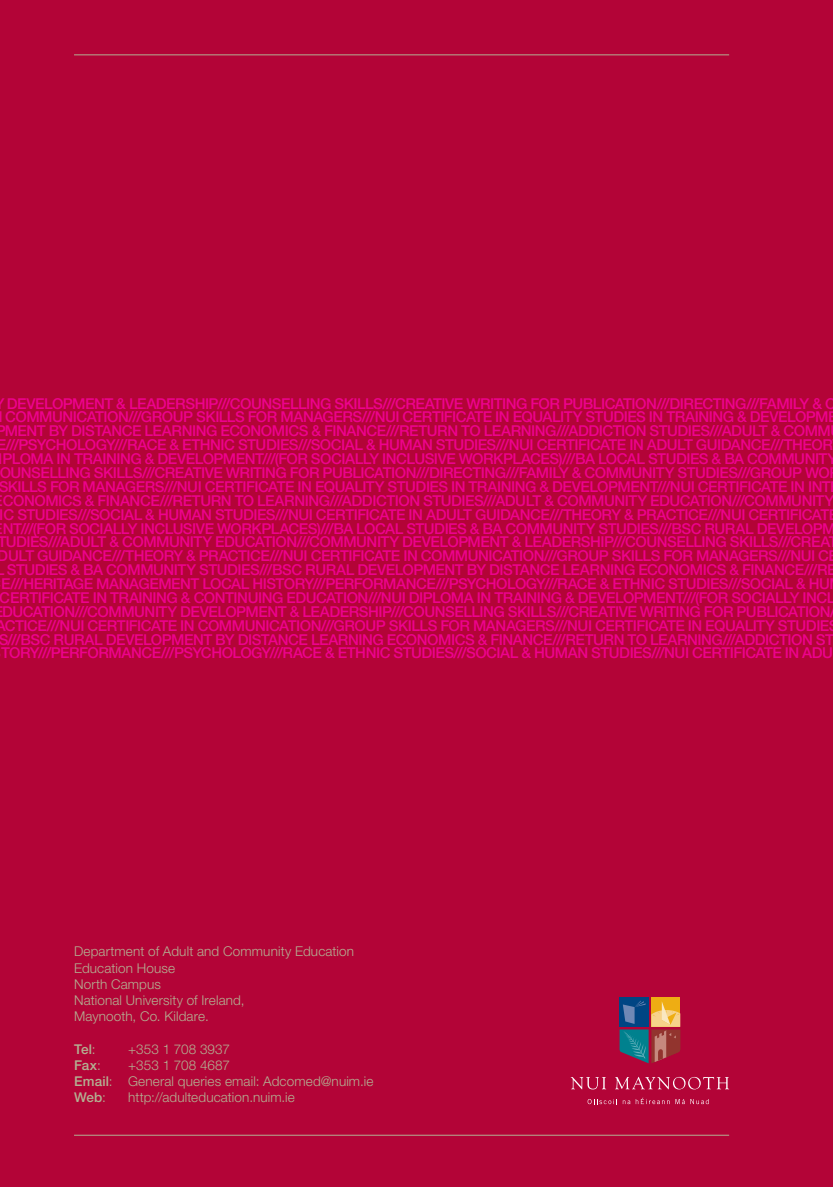
<style>
.page{position:relative;width:833px;height:1187px;background:#fff}
.page>*{position:absolute;margin:0;border:0;box-sizing:border-box;transform-origin:0 0}
.t1{font:500 15px "Helvetica Neue";letter-spacing:-.035em;color:#ed028c}
.t2{font:300 13.5px/16.2px "Helvetica Neue";letter-spacing:.01em;color:#b3b192}
.t3{font:500 13.5px "Helvetica Neue";color:#b3b192}
.s1{font-weight:300}
.s2{font-weight:500}
</style>
<div class="page">
<div style="left:0;top:0;width:833px;height:1186px;background:#b30437"></div>
<svg style="left:570px;top:1077px;width:36px;height:12px"></svg>
<svg style="left:615px;top:1076px;width:114px;height:13px"></svg>
<svg style="left:587px;top:1097px;width:82px;height:7px"></svg>
<svg style="left:675px;top:1099px;width:9px;height:5px"></svg>
<svg style="left:690px;top:1099px;width:18px;height:5px"></svg>
<div style="left:619px;top:997px;width:29px;height:29px;background:#004583"></div>
<div style="left:651px;top:997px;width:29px;height:29px;background:#eead13"></div>
<svg style="left:619px;top:1000px;width:61px;height:63px"></svg>
<hr style="left:74px;top:1134px;width:655px;height:1px;background:#b3b192">
<hr style="left:74px;top:55px;width:655px;height:1px;background:#b3b192">
<p class="t1" style="left:7px;top:398px;width:830px">DEVELOPMENT &amp; LEADERSHIP///COUNSELLING SKILLS///CREATIVE WRITING FOR PUBLICATION///DIRECTING///FAMILY &amp; C</p>
<p class="t1" style="left:5px;top:411px;width:824px">COMMUNICATION///GROUP SKILLS FOR MANAGERS///NUI CERTIFICATE IN EQUALITY STUDIES IN TRAINING &amp; DEVELOPM</p>
<p class="t1" style="left:-5px;top:425px;width:837px">PMENT BY DISTANCE LEARNING ECONOMICS &amp; FINANCE///RETURN TO LEARNING///ADDICTION STUDIES///ADULT &amp; COMM</p>
<p class="t1" style="left:-4px;top:439px;width:838px">E///PSYCHOLOGY///RACE &amp; ETHNIC STUDIES///SOCIAL &amp; HUMAN STUDIES///NUI CERTIFICATE IN ADULT GUIDANCE///THEOR</p>
<p class="t1" style="left:-1px;top:453px;width:839px">IPLOMA IN TRAINING &amp; DEVELOPMENT///(FOR SOCIALLY INCLUSIVE WORKPLACES)///BA LOCAL STUDIES &amp; BA COMMUNITY</p>
<p class="t1" style="left:0;top:467px;width:832px">OUNSELLING SKILLS///CREATIVE WRITING FOR PUBLICATION///DIRECTING///FAMILY &amp; COMMUNITY STUDIES///GROUP WO</p>
<p class="t1" style="left:-2px;top:481px;width:834px">SKILLS FOR MANAGERS///NUI CERTIFICATE IN EQUALITY STUDIES IN TRAINING &amp; DEVELOPMENT///NUI CERTIFICATE IN INT</p>
<p class="t1" style="left:3px;top:495px;width:833px">CONOMICS &amp; FINANCE///RETURN TO LEARNING///ADDICTION STUDIES///ADULT &amp; COMMUNITY EDUCATION///COMMUNITY</p>
<p class="t1" style="left:0;top:509px;width:831px">IC STUDIES///SOCIAL &amp; HUMAN STUDIES///NUI CERTIFICATE IN ADULT GUIDANCE///THEORY &amp; PRACTICE///NUI CERTIFICAT</p>
<p class="t1" style="left:3px;top:523px;width:834px">NT///(FOR SOCIALLY INCLUSIVE WORKPLACES)///BA LOCAL STUDIES &amp; BA COMMUNITY STUDIES///BSC RURAL DEVELOPM</p>
<p class="t1" style="left:-3px;top:536px;width:834px">TUDIES///ADULT &amp; COMMUNITY EDUCATION///COMMUNITY DEVELOPMENT &amp; LEADERSHIP///COUNSELLING SKILLS///CREA</p>
<p class="t1" style="left:-2px;top:550px;width:832px">DULT GUIDANCE///THEORY &amp; PRACTICE///NUI CERTIFICATE IN COMMUNICATION///GROUP SKILLS FOR MANAGERS///NUI C</p>
<p class="t1" style="left:-5px;top:564px;width:842px">L STUDIES &amp; BA COMMUNITY STUDIES///BSC RURAL DEVELOPMENT BY DISTANCE LEARNING ECONOMICS &amp; FINANCE///RE</p>
<p class="t1" style="left:1px;top:578px;width:830px">E///HERITAGE MANAGEMENT LOCAL HISTORY///PERFORMANCE///PSYCHOLOGY///RACE &amp; ETHNIC STUDIES///SOCIAL &amp; HU</p>
<p class="t1" style="left:0;top:592px;width:837px">CERTIFICATE IN TRAINING &amp; CONTINUING EDUCATION///NUI DIPLOMA IN TRAINING &amp; DEVELOPMENT///(FOR SOCIALLY INCL</p>
<p class="t1" style="left:2px;top:606px;width:834px">DUCATION///COMMUNITY DEVELOPMENT &amp; LEADERSHIP///COUNSELLING SKILLS///CREATIVE WRITING FOR PUBLICATION/</p>
<p class="t1" style="left:-4px;top:620px;width:835px">ACTICE///NUI CERTIFICATE IN COMMUNICATION///GROUP SKILLS FOR MANAGERS///NUI CERTIFICATE IN EQUALITY STUDIE</p>
<p class="t1" style="left:-2px;top:634px;width:837px">S///BSC RURAL DEVELOPMENT BY DISTANCE LEARNING ECONOMICS &amp; FINANCE///RETURN TO LEARNING///ADDICTION ST</p>
<p class="t1" style="left:1px;top:647px;width:833px">TORY///PERFORMANCE///PSYCHOLOGY///RACE &amp; ETHNIC STUDIES///SOCIAL &amp; HUMAN STUDIES///NUI CERTIFICATE IN ADU</p>
<p class="t2" style="left:74px;top:944px;width:281px">Department of Adult and Community Education<br>Education House<br>North Campus<br>National University of Ireland,<br>Maynooth, Co. Kildare.</p>
<p class="t3" style="left:74px;top:1044px;width:23px">Tel<span class="s1">:</span></p>
<p class="t2" style="left:128px;top:1042px;width:103px">+353 1 708 3937</p>
<p class="t3" style="left:74px;top:1060px;width:28px">Fax<span class="s1">:</span></p>
<p class="t2" style="left:74px;top:1058px;width:301px;text-indent:54px">+353 1 708 4687<br><span class="s2">Email</span>: General queries email: Adcomed@nuim.ie<br><span class="s2">Web</span>:</p>
<p class="t2" style="left:128px;top:1090px;width:168px">http://adulteducation.nuim.ie</p>
</div>
